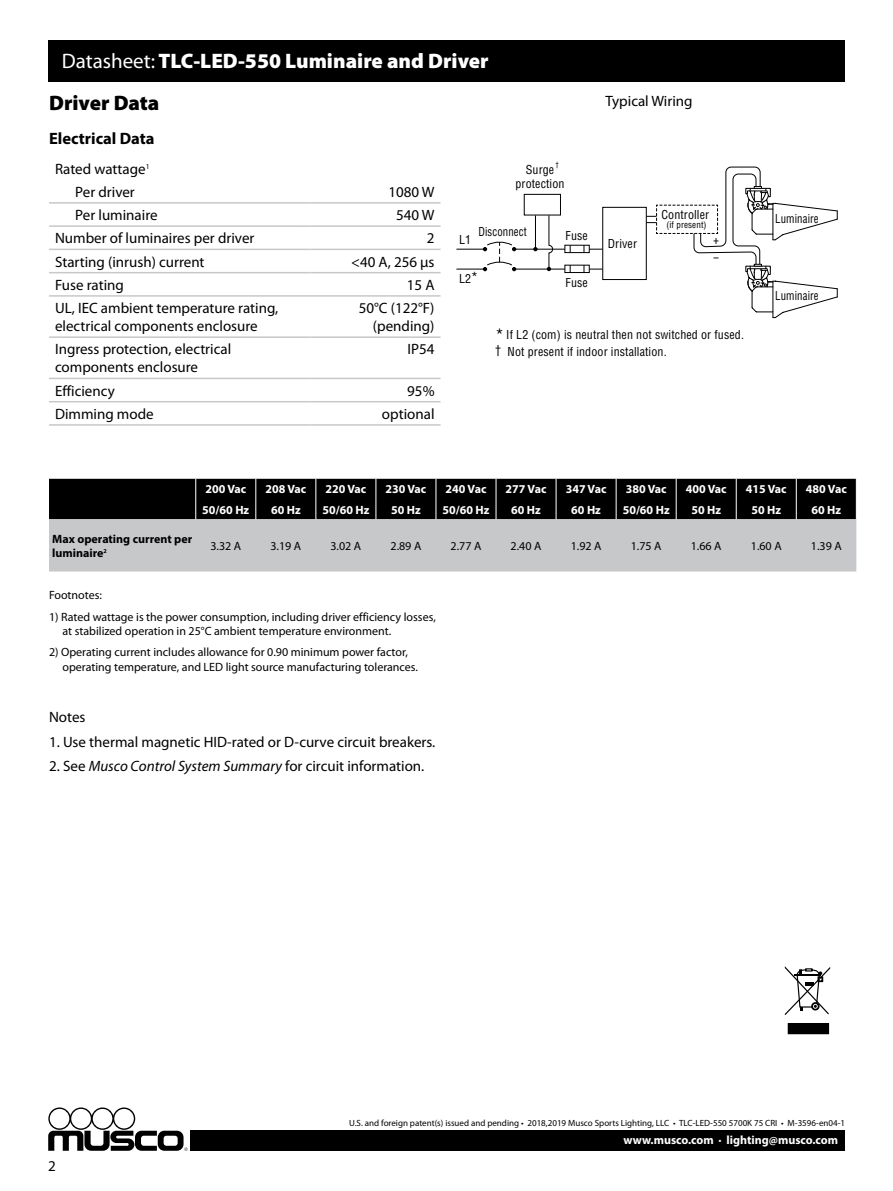
<style>
.page{position:relative;width:893px;height:1191px;background:#fff}
.page>*{position:absolute;margin:0;border:0;box-sizing:border-box;transform-origin:0 0}
.t1{font:900 21px "Myriad Pro";color:#fff}
.t2{font:900 21px "Myriad Pro";color:#000}
.t3{font:700 16.5px "Myriad Pro";color:#000}
.t4{font:15px/18px "Myriad Pro";color:#000}
.t5{font:12px/14.4px "Myriad Pro";color:#000}
.t6{font:700 12px "Myriad Pro";color:#fff}
.t7{font:condensed 12px/17.9px "Helvetica LT Std";letter-spacing:.01em;color:#000}
.t8{font:700 12px/14.4px "Myriad Pro";color:#000}
.t9{font:condensed 12px "Helvetica LT Std";letter-spacing:.01em;color:#000;scale:.9 1}
.t10{font:9px "Myriad Pro";color:#000}
.t11{font:condensed 9px "Helvetica LT Std";letter-spacing:.01em;color:#000}
.t12{font:condensed 7.05px "Helvetica LT Std";color:#000}
.s1{font-weight:400}
.s2{font-size:15px}
.s3{font-size:18px}
.s4{font-style:italic}
</style>
<div class="page">
<div style="left:564px;top:245px;width:26px;height:8px;border:1px solid #000"></div>
<div style="left:564px;top:265px;width:26px;height:8px;border:1px solid #000"></div>
<div style="left:524px;top:194px;width:37px;height:21px;border:1px solid #000"></div>
<hr style="left:515px;top:249px;width:50px;height:1px;background:#000">
<hr style="left:515px;top:269px;width:50px;height:1px;background:#000">
<hr style="left:535px;top:215px;width:1px;height:34px;background:#000">
<svg style="left:533px;top:247px;width:5px;height:4px"></svg>
<svg style="left:456px;top:241px;width:60px;height:30px"></svg>
<svg style="left:547px;top:215px;width:6px;height:56px"></svg>
<svg style="left:584px;top:166px;width:254px;height:153px"></svg>
<hr style="left:49px;top:202px;width:248px;height:2px;background:#c7c8ca">
<svg style="left:297px;top:202px;width:13px;height:2px"></svg>
<hr style="left:310px;top:202px;width:131px;height:2px;background:#c7c8ca">
<hr style="left:49px;top:225px;width:248px;height:2px;background:#c7c8ca">
<svg style="left:297px;top:225px;width:13px;height:2px"></svg>
<hr style="left:310px;top:225px;width:131px;height:2px;background:#c7c8ca">
<hr style="left:49px;top:249px;width:248px;height:1px;background:#c7c8ca">
<svg style="left:297px;top:249px;width:13px;height:1px"></svg>
<hr style="left:310px;top:249px;width:131px;height:1px;background:#c7c8ca">
<hr style="left:49px;top:272px;width:248px;height:1px;background:#c7c8ca">
<svg style="left:297px;top:272px;width:13px;height:1px"></svg>
<hr style="left:310px;top:272px;width:131px;height:1px;background:#c7c8ca">
<hr style="left:49px;top:295px;width:248px;height:2px;background:#c7c8ca">
<svg style="left:297px;top:295px;width:13px;height:2px"></svg>
<hr style="left:310px;top:295px;width:131px;height:2px;background:#c7c8ca">
<hr style="left:49px;top:336px;width:248px;height:2px;background:#c7c8ca">
<svg style="left:297px;top:336px;width:13px;height:2px"></svg>
<hr style="left:310px;top:336px;width:131px;height:2px;background:#c7c8ca">
<hr style="left:49px;top:378px;width:248px;height:1px;background:#c7c8ca">
<svg style="left:297px;top:378px;width:13px;height:1px"></svg>
<hr style="left:310px;top:378px;width:131px;height:1px;background:#c7c8ca">
<hr style="left:49px;top:401px;width:248px;height:1px;background:#c7c8ca">
<svg style="left:297px;top:401px;width:13px;height:1px"></svg>
<hr style="left:310px;top:401px;width:131px;height:1px;background:#c7c8ca">
<hr style="left:49px;top:424px;width:248px;height:2px;background:#c7c8ca">
<svg style="left:297px;top:424px;width:13px;height:2px"></svg>
<hr style="left:310px;top:424px;width:131px;height:2px;background:#c7c8ca">
<svg style="left:49px;top:479px;width:808px;height:92px;background:#717273"></svg>
<div style="left:788px;top:1023px;width:41px;height:10px;background:#000"></div>
<svg style="left:784px;top:966px;width:46px;height:49px"></svg>
<div style="left:48px;top:40px;width:797px;height:42px;background:#000"></div>
<div style="left:190px;top:1130px;width:655px;height:20px;background:#000"></div>
<svg style="left:48px;top:1107px;width:140px;height:44px"></svg>
<h1 class="t1" style="left:62px;top:49px;width:428px"><span class="s1">Datasheet:</span> TLC-LED-550 Luminaire and Driver</h1>
<h1 class="t2" style="left:49px;top:91px;width:112px">Driver Data</h1>
<p class="t4" style="left:605px;top:91px;width:89px">Typical Wiring</p>
<p class="t3" style="left:49px;top:127px;width:107px">Electrical Data</p>
<p class="t4" style="left:55px;top:157px;width:96px;line-height:23.2px;text-align:center">Rated wattage<sup>1<br></sup>Per driver</p>
<p class="t7" style="left:526px;top:161px;width:30px">Surge</p>
<p class="t12" style="left:555px;top:160px;width:5px">†</p>
<p class="t7" style="left:515px;top:175px;width:51px">protection</p>
<p class="t9" style="left:478px;top:224px;width:55px">Disconnect</p>
<p class="t4" style="left:388px;top:183px;width:48px">1080 W</p>
<p class="t4" style="left:75px;top:206px;width:84px">Per luminaire</p>
<p class="t4" style="left:396px;top:206px;width:40px">540 W</p>
<p class="t4" style="left:55px;top:229px;width:201px">Number of luminaires per driver</p>
<p class="t4" style="left:427px;top:229px;width:9px">2</p>
<p class="t4" style="left:55px;top:252px;width:151px">Starting (inrush) current</p>
<p class="t4" style="left:351px;top:252px;width:85px">&lt;40 A, 256 µs</p>
<p class="t4" style="left:55px;top:276px;width:70px">Fuse rating</p>
<p class="t4" style="left:407px;top:276px;width:29px">15 A</p>
<p class="t4" style="left:55px;top:299px;width:225px">UL, IEC ambient temperature rating, electrical components enclosure</p>
<p class="t4" style="left:359px;top:299px;width:77px;text-align:right">50°C (122°F) (pending)</p>
<p class="t4" style="left:55px;top:340px;width:178px">Ingress protection, electrical components enclosure</p>
<p class="t4" style="left:408px;top:340px;width:28px">IP54</p>
<p class="t4" style="left:55px;top:381px;width:61px">Efficiency</p>
<p class="t4" style="left:407px;top:381px;width:29px">95%</p>
<p class="t4" style="left:55px;top:405px;width:100px">Dimming mode</p>
<p class="t4" style="left:382px;top:405px;width:54px">optional</p>
<p class="t7" style="left:661px;top:206px;width:49px">Controller</p>
<p class="t11" style="left:666px;top:219px;width:42px">(if present)</p>
<p class="t7" style="left:566px;top:227px;width:24px">Fuse</p>
<p class="t7" style="left:459px;top:230px;width:14px">L1</p>
<p class="t7" style="left:459px;top:270px;width:21px">L2<span class="s2">*</span></p>
<p class="t7" style="left:713px;top:230px;width:7px">+ −</p>
<p class="t7" style="left:608px;top:234px;width:31px">Driver</p>
<p class="t7" style="left:566px;top:273px;width:24px">Fuse</p>
<p class="t7" style="left:495px;top:326px;width:250px;line-height:16.5px"><span class="s3">*</span>If L2 (com) is neutral then not switched or fused. † Not present if indoor installation.</p>
<p class="t9" style="left:775px;top:211px;width:50px">Luminaire</p>
<p class="t9" style="left:775px;top:288px;width:50px">Luminaire</p>
<p class="t6" style="left:205px;top:481px;width:42px">200 Vac</p>
<p class="t6" style="left:265px;top:481px;width:42px">208 Vac</p>
<p class="t6" style="left:325px;top:481px;width:42px">220 Vac</p>
<p class="t6" style="left:386px;top:481px;width:42px">230 Vac</p>
<p class="t6" style="left:446px;top:481px;width:42px">240 Vac</p>
<p class="t6" style="left:506px;top:481px;width:42px">277 Vac</p>
<p class="t6" style="left:566px;top:481px;width:42px">347 Vac</p>
<p class="t6" style="left:626px;top:481px;width:42px">380 Vac</p>
<p class="t6" style="left:686px;top:481px;width:42px">400 Vac</p>
<p class="t6" style="left:746px;top:481px;width:42px">415 Vac</p>
<p class="t6" style="left:806px;top:481px;width:42px">480 Vac</p>
<p class="t6" style="left:202px;top:502px;width:48px">50/60 Hz</p>
<p class="t6" style="left:271px;top:502px;width:31px">60 Hz</p>
<p class="t6" style="left:322px;top:502px;width:48px">50/60 Hz</p>
<p class="t6" style="left:391px;top:502px;width:31px">50 Hz</p>
<p class="t6" style="left:442px;top:502px;width:48px">50/60 Hz</p>
<p class="t6" style="left:511px;top:502px;width:31px">60 Hz</p>
<p class="t6" style="left:571px;top:502px;width:31px">60 Hz</p>
<p class="t6" style="left:623px;top:502px;width:48px">50/60 Hz</p>
<p class="t6" style="left:691px;top:502px;width:31px">50 Hz</p>
<p class="t6" style="left:751px;top:502px;width:31px">50 Hz</p>
<p class="t6" style="left:811px;top:502px;width:31px">60 Hz</p>
<p class="t8" style="left:52px;top:531px;width:142px">Max operating current per luminaire<sup>2</sup></p>
<p class="t5" style="left:210px;top:538px;width:32px">3.32 A</p>
<p class="t5" style="left:270px;top:538px;width:32px">3.19 A</p>
<p class="t5" style="left:330px;top:538px;width:32px">3.02 A</p>
<p class="t5" style="left:390px;top:538px;width:32px">2.89 A</p>
<p class="t5" style="left:451px;top:538px;width:32px">2.77 A</p>
<p class="t5" style="left:511px;top:538px;width:32px">2.40 A</p>
<p class="t5" style="left:571px;top:538px;width:32px">1.92 A</p>
<p class="t5" style="left:631px;top:538px;width:32px">1.75 A</p>
<p class="t5" style="left:691px;top:538px;width:32px">1.66 A</p>
<p class="t5" style="left:751px;top:538px;width:32px">1.60 A</p>
<p class="t5" style="left:811px;top:538px;width:32px">1.39 A</p>
<p class="t5" style="left:49px;top:588px;width:55px">Footnotes:</p>
<p class="t5" style="left:63px;top:609px;width:375px;text-indent:-14px">1) Rated wattage is the power consumption, including driver efficiency losses, at stabilized operation in 25°C ambient temperature environment.</p>
<p class="t5" style="left:63px;top:644px;width:357px;text-indent:-14px">2) Operating current includes allowance for 0.90 minimum power factor, operating temperature, and LED light source manufacturing tolerances.</p>
<p class="t4" style="left:49px;top:707px;width:38px">Notes</p>
<p class="t4" style="left:49px;top:732px;width:388px">1. Use thermal magnetic HID-rated or D-curve circuit breakers.</p>
<p class="t4" style="left:49px;top:757px;width:377px">2. See <span class="s4">Musco Control System Summary</span> for circuit information.</p>
<p class="t10" style="left:349px;top:1117px;width:497px">U.S. and foreign patent(s) issued and pending • 2018,2019 Musco Sports Lighting, LLC • TLC-LED-550 5700K 75 CRI • M-3596-en04-1</p>
<p class="t4" style="left:48px;top:1156px;width:9px">2</p>
<p class="t6" style="left:623px;top:1132px;width:216px">www.musco.com · lighting@musco.com</p>
</div>
